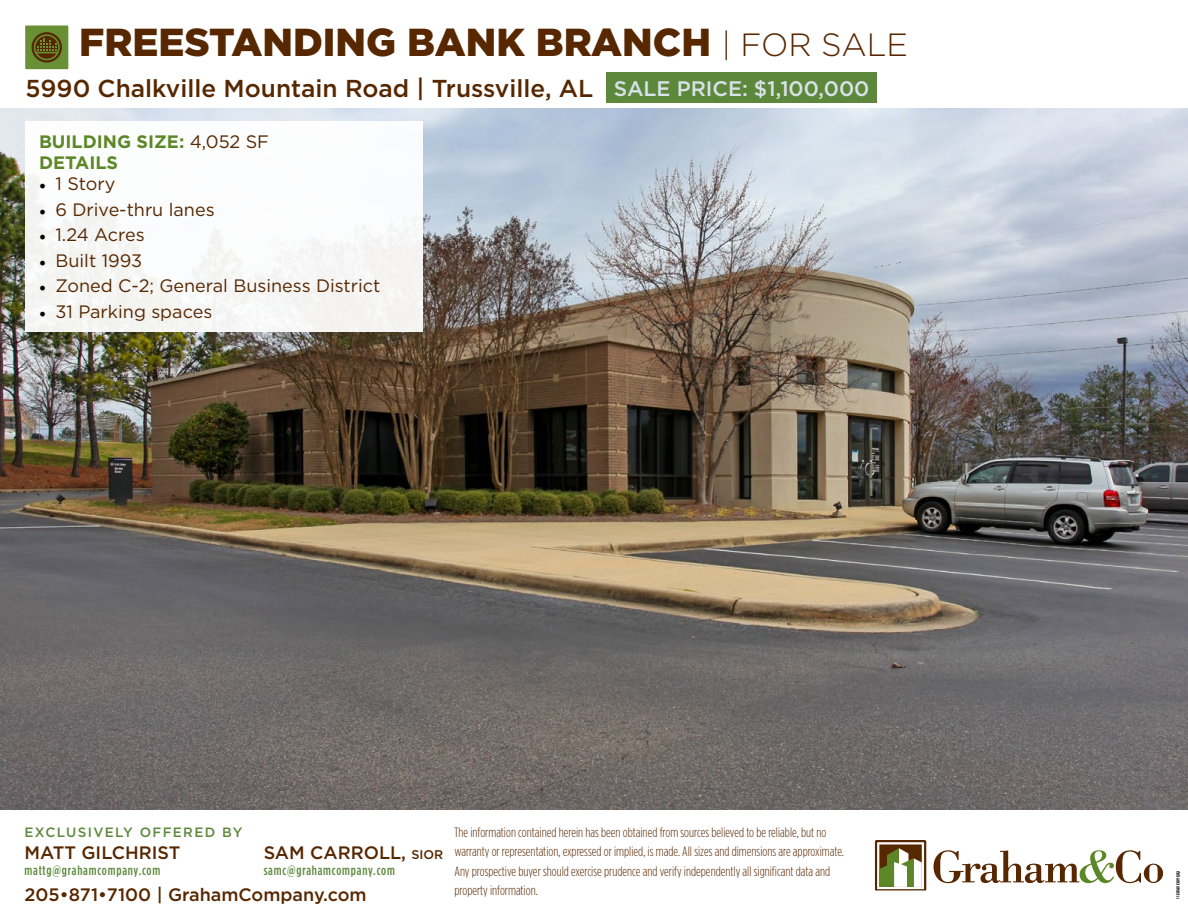
<style>
.page{position:relative;width:1188px;height:918px;background:#fff}
.page>*{position:absolute;margin:0;border:0;box-sizing:border-box;transform-origin:0 0}
.t1{font:900 39px "Gotham";color:#572700}
.t2{font:500 24.45px "Gotham";color:#572700}
.t3{font:500 21px "Gotham";color:#d8e3e9}
.t4{font:18px "Gotham";color:#572700}
.t5{font:500 18px "Gotham";color:#572700}
.t6{font:700 18px/21.6px "Gotham";color:#5c8727}
.t7{font:300 13.5px/19.5px "Gotham Condensed";color:#572700}
.t8{font:500 13.5px "Gotham Condensed";letter-spacing:.06em;color:#5d883c}
.t9{font:500 13.5px "Gotham";letter-spacing:.1em;color:#5d883c}
.t10{font:7.2px "Visitor TT2 BRK";color:#000}
.s1{font-weight:300;font-size:32.1px}
.s2{font-weight:400;color:#572700}
.s3{font-family:"Minion Pro";color:#000}
.s4{font-size:12.6px}
</style>
<div class="page">
<img style="left:0;top:109px;width:1188px;height:701px">
<svg style="left:934px;top:850px;width:229px;height:33px"></svg>
<svg style="left:875px;top:840px;width:51px;height:50px"></svg>
<div style="left:606px;top:73px;width:271px;height:30px;background:#5d883c"></div>
<div style="left:25px;top:26px;width:43px;height:43px;background:#6a9036"></div>
<svg style="left:32px;top:32px;width:30px;height:31px"></svg>
<svg style="left:34px;top:34px;width:26px;height:26px"></svg>
<svg style="left:35px;top:36px;width:23px;height:23px"></svg>
<svg style="left:35px;top:38px;width:23px;height:15px"></svg>
<div style="left:26px;top:121px;width:397px;height:210px;background:#fff"></div>
<h1 class="t1" style="left:79px;top:20px;width:830px">FREESTANDING BANK BRANCH <span class="s1">| FOR SALE</span></h1>
<h2 class="t2" style="left:26px;top:74px;width:569px">5990 Chalkville Mountain Road | Trussville, AL</h2>
<h3 class="t3" style="left:614px;top:76px;width:257px">SALE PRICE: $1,100,000</h3>
<h3 class="t6" style="left:39px;top:130px;width:232px">BUILDING SIZE: <span class="s2">4,052 SF<br></span>DETAILS</h3>
<h3 class="t4" style="left:39px;top:174px;width:78px"><span class="s3">•</span> 1 Story</h3>
<h3 class="t4" style="left:39px;top:200px;width:177px"><span class="s3">•</span> 6 Drive-thru lanes</h3>
<h3 class="t4" style="left:39px;top:225px;width:107px"><span class="s3">•</span> 1.24 Acres</h3>
<h3 class="t4" style="left:39px;top:251px;width:105px"><span class="s3">•</span> Built 1993</h3>
<h3 class="t4" style="left:39px;top:276px;width:343px"><span class="s3">•</span> Zoned C-2; General Business District</h3>
<h3 class="t4" style="left:39px;top:302px;width:175px"><span class="s3">•</span> 31 Parking spaces</h3>
<p class="t9" style="left:25px;top:825px;width:219px">EXCLUSIVELY OFFERED BY</p>
<h3 class="t5" style="left:25px;top:842px;width:157px">MATT GILCHRIST</h3>
<p class="t8" style="left:25px;top:863px;width:137px">mattg@grahamcompany.com</p>
<h3 class="t5" style="left:264px;top:842px;width:181px">SAM CARROLL, <span class="s4">SIOR</span></h3>
<p class="t8" style="left:264px;top:863px;width:133px">samc@grahamcompany.com</p>
<h3 class="t5" style="left:25px;top:884px;width:344px">205•871•7100 | GrahamCompany.com</h3>
<p class="t7" style="left:454px;top:822px;width:391px">The information contained herein has been obtained from sources believed to be reliable, but no warranty or representation, expressed or implied, is made. All sizes and dimensions are approximate.<br>Any prospective buyer should exercise prudence and verify independently all significant data and property information.</p>
<p class="t10" style="left:1173px;top:899px;width:30px;rotate:-90deg">11052021QQ</p>
</div>
